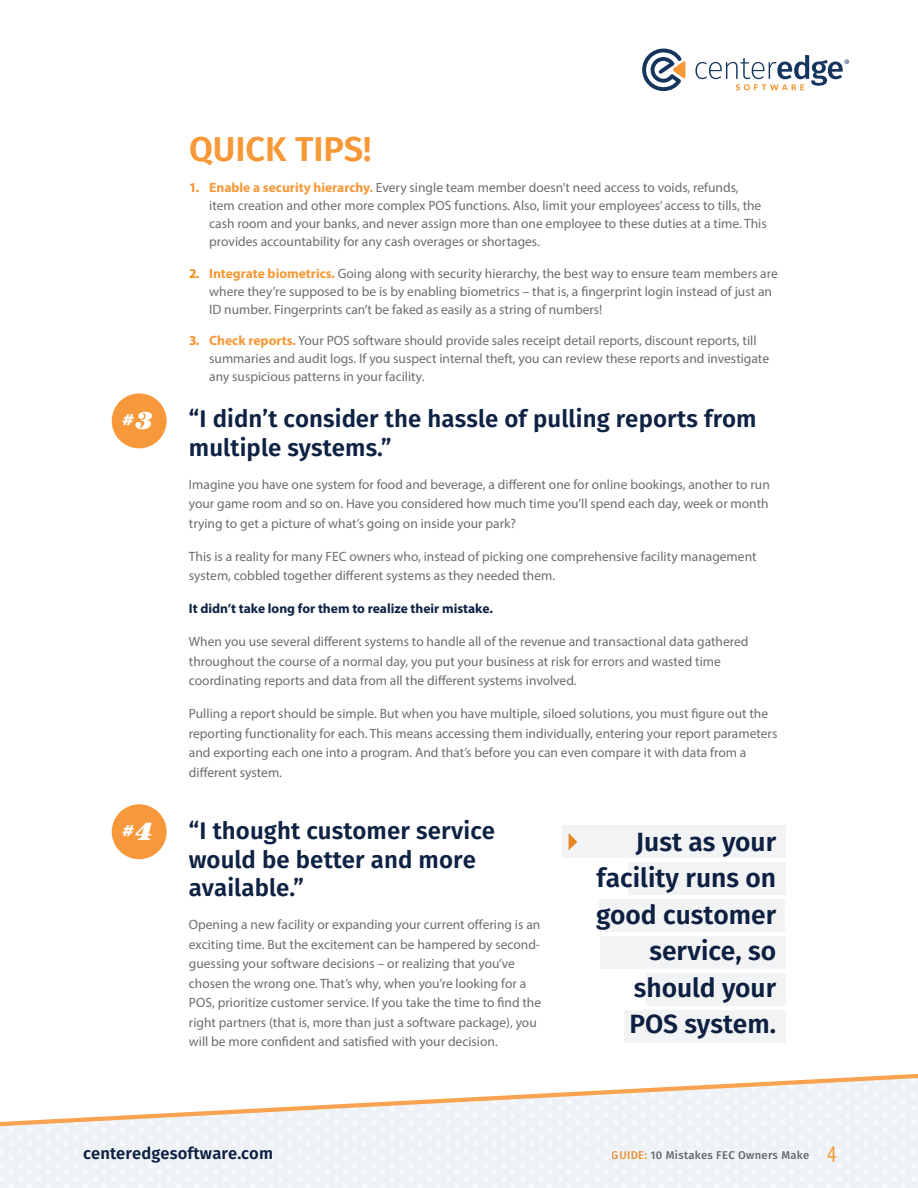
<style>
.page{position:relative;width:918px;height:1188px;background:#fff}
.page>*{position:absolute;margin:0;border:0;box-sizing:border-box;transform-origin:0 0}
.t1{font:600 34.5px "Fira Sans";color:#f79837}
.t2{font:600 26.4px/36.5px "Fira Sans";color:#0e2244;text-align:right}
.t3{font:600 24px/28.5px "Fira Sans";letter-spacing:.005em;color:#0e2244}
.t4{font:600 16.5px "Fira Sans";letter-spacing:.01em;color:#0e2244}
.Guide_Title{font:italic 900 15.15px "Century IT Cby BT";color:#fff}
.Body_Copy{font:13.5px/19.5px "Myriad Pro";color:#6c6d70}
.Body_Copy-2{font:700 13.5px "Myriad Pro";color:#0e2244}
.t5{font:500 11.25px "Fira Sans";letter-spacing:.025em;color:#6c6d70}
.s1{font-size:24.6px}
.s2{font-weight:700;color:#f68e26}
.s3{font-weight:700;color:#f79837}
.s4{color:#f79837}
.s5{font-family:"Myriad Pro";font-weight:400;font-stretch:condensed;font-size:24px;color:#f79837}
</style>
<div class="page">
<svg style="left:642px;top:49px;width:43px;height:42px"></svg>
<svg style="left:695px;top:55px;width:154px;height:35px"></svg>
<svg style="left:0;top:1127px;width:916px;height:61px"></svg>
<svg style="left:0;top:1073px;width:918px;height:54px"></svg>
<div style="left:562px;top:825px;width:224px;height:33px;background:#f2f3f4"></div>
<div style="left:628px;top:862px;width:158px;height:33px;background:#f2f3f4"></div>
<div style="left:599px;top:899px;width:186px;height:33px;background:#f2f3f4"></div>
<div style="left:600px;top:936px;width:186px;height:33px;background:#f2f3f4"></div>
<div style="left:646px;top:973px;width:140px;height:33px;background:#f2f3f4"></div>
<div style="left:624px;top:1010px;width:162px;height:33px;background:#f2f3f4"></div>
<svg style="left:569px;top:833px;width:8px;height:17px"></svg>
<div style="left:112px;top:804px;width:55px;height:55px;background:#f7983a;border-radius:50%"></div>
<div style="left:112px;top:393px;width:55px;height:55px;background:#f7983a;border-radius:50%"></div>
<p class="Guide_Title" style="left:123px;top:411px;width:32px">#<span class="s1">3</span></p>
<p class="Guide_Title" style="left:123px;top:822px;width:32px">#<span class="s1">4</span></p>
<h1 class="t1" style="left:189px;top:125px;width:184px">QUICK TIPS!</h1>
<p class="Body_Copy" style="left:209px;top:179px;width:559px;line-height:18px;text-indent:-20px"><span class="s2">1.</span> <span class="s3">Enable a security hierarchy.</span> Every single team member doesn’t need access to voids, refunds, item creation and other more complex POS functions. Also, limit your employees’ access to tills, the cash room and your banks, and never assign more than one employee to these duties at a time. This provides accountability for any cash overages or shortages.</p>
<p class="Body_Copy" style="left:209px;top:264px;width:570px;line-height:18px;text-indent:-20px"><span class="s2">2.</span> <span class="s3">Integrate biometrics.</span> Going along with security hierarchy, the best way to ensure team members are where they’re supposed to be is by enabling biometrics – that is, a fingerprint login instead of just an<br>ID number. Fingerprints can’t be faked as easily as a string of numbers!</p>
<p class="Body_Copy" style="left:209px;top:332px;width:561px;line-height:18px;text-indent:-20px"><span class="s2">3.</span> <span class="s3">Check reports.</span> Your POS software should provide sales receipt detail reports, discount reports, till summaries and audit logs. If you suspect internal theft, you can review these reports and investigate any suspicious patterns in your facility.</p>
<h2 class="t3" style="left:189px;top:405px;width:569px">“I didn’t consider the hassle of pulling reports from multiple systems.”</h2>
<p class="Body_Copy" style="left:189px;top:474px;width:582px;text-align:justify">Imagine you have one system for food and beverage, a different one for online bookings, another to run your game room and so on. Have you considered how much time you’ll spend each day, week or month trying to get a picture of what’s going on inside your park?</p>
<p class="Body_Copy" style="left:189px;top:546px;width:569px">This is a reality for many FEC owners who, instead of picking one comprehensive facility management system, cobbled together different systems as they needed them.</p>
<p class="Body_Copy-2" style="left:189px;top:600px;width:305px">It didn’t take long for them to realize their mistake.</p>
<p class="Body_Copy" style="left:189px;top:632px;width:561px">When you use several different systems to handle all of the revenue and transactional data gathered throughout the course of a normal day, you put your business at risk for errors and wasted time coordinating reports and data from all the different systems involved.</p>
<p class="Body_Copy" style="left:189px;top:704px;width:590px">Pulling a report should be simple. But when you have multiple, siloed solutions, you must figure out the reporting functionality for each. This means accessing them individually, entering your report parameters and exporting each one into a program. And that’s before you can even compare it with data from a different system.</p>
<h2 class="t3" style="left:189px;top:816px;width:308px">“I thought customer service would be better and more available.”</h2>
<p class="Body_Copy" style="left:189px;top:915px;width:354px">Opening a new facility or expanding your current offering is an exciting time. But the excitement can be hampered by second&shy;guessing your software decisions – or realizing that you’ve chosen the wrong one. That’s why, when you’re looking for a POS, prioritize customer service. If you take the time to find the right partners (that is, more than just a software package), you will be more confident and satisfied with your decision.</p>
<h2 class="t2" style="left:596px;top:823px;width:182px">Just as your facility runs on good customer service, so should your<br>POS system.</h2>
<p class="t4" style="left:83px;top:1141px;width:191px">centeredgesoftware.com</p>
<p class="t5" style="left:612px;top:1147px;width:226px"><span class="s4">GUIDE:</span> 10 Mistakes FEC Owners Make <span class="s5">4</span></p>
</div>
